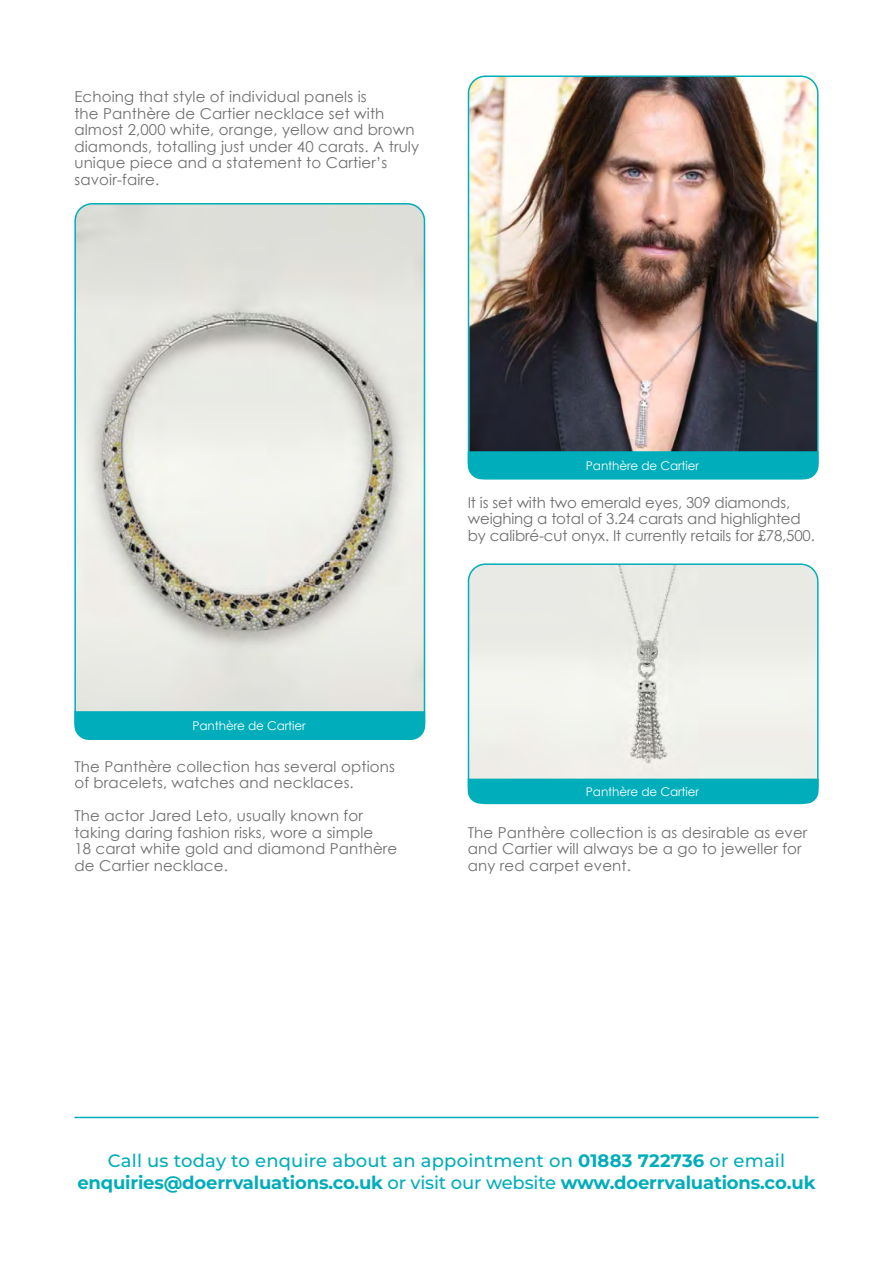
<style>
.page{position:relative;width:893px;height:1263px;background:#fff}
.page>*{position:absolute;margin:0;border:0;box-sizing:border-box;transform-origin:0 0}
.t1{font:700 18px/21.6px "Montserrat";letter-spacing:-.01em;color:#00adba;text-align:center}
.t2{font:15px/16.5px "Century Gothic";letter-spacing:.01em;color:#706f6f}
.t3{font:15px/16.5px "Century Gothic";letter-spacing:-.01em;color:#706f6f}
.t4{font:12px "Century Gothic";letter-spacing:-.01em;color:#fff}
.s1{font-weight:500}
</style>
<div class="page">
<hr style="left:74px;top:1117px;width:745px;height:1px;background:#00adba">
<img style="left:77px;top:204px;width:347px;height:507px">
<div style="left:74px;top:203px;width:351px;height:537px;border:2px solid #00adba;border-radius:17px"></div>
<div style="left:74px;top:711px;width:351px;height:29px;background:#00adba"></div>
<div style="left:468px;top:566px;width:348px;height:213px;background:#eeeee9"></div>
<div style="left:468px;top:563px;width:351px;height:241px;border:2px solid #00adba;border-radius:17px"></div>
<div style="left:468px;top:779px;width:351px;height:25px;background:#00adba"></div>
<img style="left:469px;top:78px;width:347px;height:373px">
<div style="left:468px;top:75px;width:351px;height:404px;border:2px solid #00adba;border-radius:17px"></div>
<div style="left:468px;top:451px;width:351px;height:28px;background:#00adba"></div>
<p class="t2" style="left:74px;top:88px;width:346px">Echoing that style of individual panels is<br>the Panthère de Cartier necklace set with almost 2,000 white, orange, yellow and brown diamonds, totalling just under 40 carats. A truly unique piece and a statement to Cartier’s savoir-faire.</p>
<p class="t4" style="left:193px;top:717px;width:115px">Panthère de Cartier</p>
<p class="t2" style="left:74px;top:758px;width:322px">The Panthère collection has several options of bracelets, watches and necklaces.</p>
<p class="t2" style="left:74px;top:807px;width:324px">The actor Jared Leto, usually known for taking daring fashion risks, wore a simple<br>18 carat white gold and diamond Panthère de Cartier necklace.</p>
<p class="t4" style="left:586px;top:457px;width:115px">Panthère de Cartier</p>
<p class="t3" style="left:468px;top:494px;width:349px">It is set with two emerald eyes, 309 diamonds, weighing a total of 3.24 carats and highlighted by calibré-cut onyx. It currently retails for £78,500.</p>
<p class="t4" style="left:586px;top:783px;width:115px">Panthère de Cartier</p>
<p class="t2" style="left:468px;top:824px;width:341px">The Panthère collection is as desirable as ever and Cartier will always be a go to jeweller for any red carpet event.</p>
<p class="t1" style="left:77px;top:1149px;width:740px"><span class="s1">Call us today to enquire about an appointment on</span> 01883 722736 <span class="s1">or email </span>enquiries@doerrvaluations.co.uk <span class="s1">or visit our website</span> www.doerrvaluations.co.uk</p>
</div>
